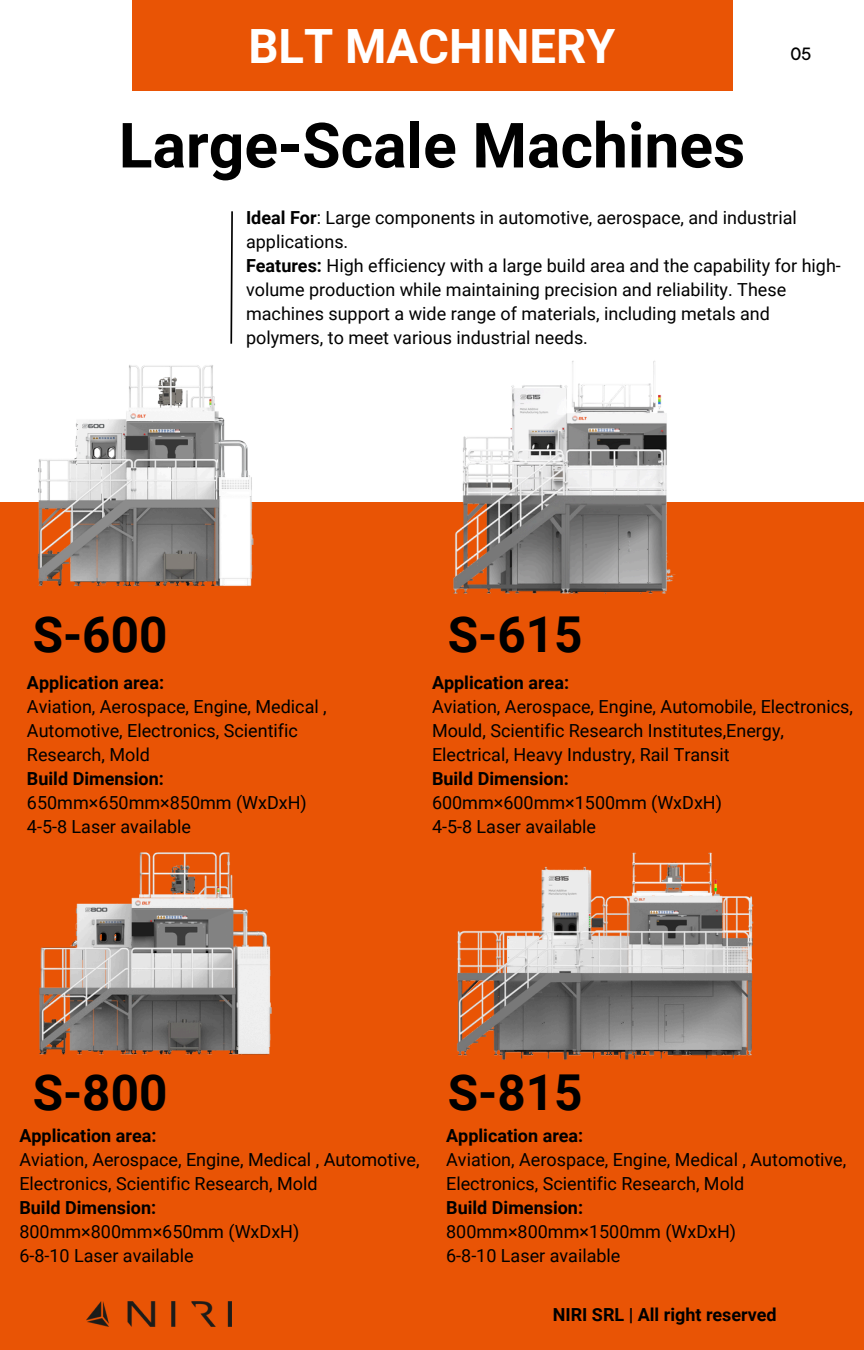
<style>
.page{position:relative;width:864px;height:1350px;background:#fff}
.page>*{position:absolute;margin:0;border:0;box-sizing:border-box;transform-origin:0 0}
.t1{font:700 62.32px "Roboto";color:#000}
.t2{font:700 49.5px "Roboto";color:#000}
.t3{font:700 47.25px "Roboto";color:#fff}
.t4{font:18px/24.1px "Roboto";color:#000}
.t5{font:700 18px "Roboto";color:#000}
.t6{font:500 18px "HK Grotesk";color:#000}
.s1{font-weight:700}
</style>
<div class="page">
<div style="left:132px;top:0;width:600px;height:91px;background:#e95405"></div>
<div style="left:0;top:502px;width:864px;height:848px;background:#e95405"></div>
<svg style="left:230px;top:211px;width:3px;height:133px"></svg>
<img style="left:37px;top:365px;width:217px;height:221px">
<img style="left:453px;top:361px;width:223px;height:233px">
<img style="left:39px;top:852px;width:233px;height:203px">
<img style="left:456px;top:852px;width:298px;height:208px">
<img style="left:86px;top:1301px;width:146px;height:25px">
<p class="t3" style="left:248px;top:19px;width:369px">BLT MACHINERY</p>
<p class="t6" style="left:791px;top:44px;width:22px">05</p>
<h2 class="t1" style="left:119px;top:110px;width:628px">Large-Scale Machines</h2>
<h2 class="t4" style="left:246px;top:206px;width:552px"><span class="s1">Ideal For</span>: Large components in automotive, aerospace, and industrial applications.</h2>
<p class="t4" style="left:246px;top:254px;width:596px"><span class="s1">Features:</span> High efficiency with a large build area and the capability for high&shy;volume production while maintaining precision and reliability. These machines support a wide range of materials, including metals and polymers, to meet various industrial needs.</p>
<p class="t2" style="left:33px;top:606px;width:136px">S-600</p>
<p class="t5" style="left:27px;top:672px;width:139px">Application area:</p>
<p class="t4" style="left:27px;top:695px;width:301px">Aviation, Aerospace, Engine, Medical ,<br>Automotive, Electronics, Scientific<br>Research, Mold</p>
<p class="t5" style="left:27px;top:768px;width:138px">Build Dimension:</p>
<p class="t4" style="left:27px;top:791px;width:281px">650mm×650mm×850mm (WxDxH)</p>
<h2 class="t4" style="left:27px;top:815px;width:166px">4-5-8 Laser available</h2>
<p class="t2" style="left:448px;top:606px;width:136px">S-615</p>
<p class="t5" style="left:432px;top:672px;width:139px">Application area:</p>
<p class="t4" style="left:432px;top:695px;width:422px">Aviation, Aerospace, Engine, Automobile, Electronics,<br>Mould, Scientific Research Institutes,Energy,<br>Electrical, Heavy Industry, Rail Transit</p>
<p class="t5" style="left:432px;top:768px;width:138px">Build Dimension:</p>
<p class="t4" style="left:432px;top:791px;width:292px">600mm×600mm×1500mm (WxDxH)</p>
<p class="t4" style="left:432px;top:815px;width:166px">4-5-8 Laser available</p>
<p class="t2" style="left:33px;top:1064px;width:136px">S-800</p>
<p class="t2" style="left:448px;top:1064px;width:136px">S-815</p>
<p class="t5" style="left:446px;top:1125px;width:139px">Application area:</p>
<p class="t4" style="left:446px;top:1148px;width:402px">Aviation, Aerospace, Engine, Medical , Automotive,<br>Electronics, Scientific Research, Mold</p>
<p class="t5" style="left:446px;top:1197px;width:138px">Build Dimension:</p>
<p class="t4" style="left:446px;top:1220px;width:292px">800mm×800mm×1500mm (WxDxH)</p>
<p class="t4" style="left:446px;top:1244px;width:176px">6-8-10 Laser available</p>
<h2 class="t5" style="left:19px;top:1125px;width:139px">Application area:</h2>
<p class="t4" style="left:19px;top:1148px;width:402px">Aviation, Aerospace, Engine, Medical , Automotive,<br>Electronics, Scientific Research, Mold</p>
<p class="t5" style="left:19px;top:1197px;width:138px">Build Dimension:</p>
<p class="t4" style="left:19px;top:1220px;width:281px">800mm×800mm×650mm (WxDxH)</p>
<p class="t4" style="left:19px;top:1244px;width:176px">6-8-10 Laser available</p>
<p class="t5" style="left:553px;top:1305px;width:225px">NIRI SRL | All right reserved</p>
</div>
